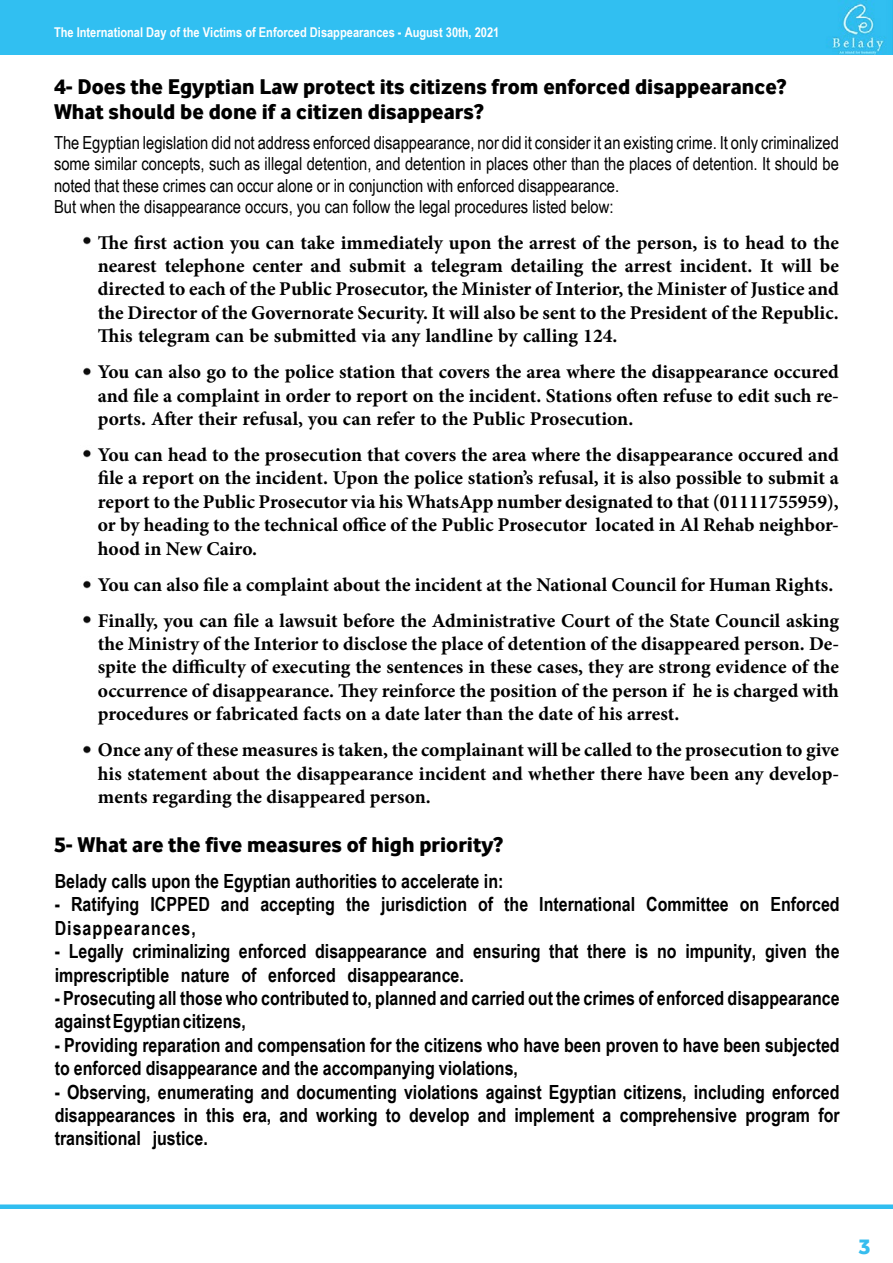
<style>
.page{position:relative;width:893px;height:1263px;background:#fff}
.page>*{position:absolute;margin:0;border:0;box-sizing:border-box;transform-origin:0 0}
.t1{font:21px/25.2px "Emad Dianae Xtra Regular";color:#000}
.t2{font:21px "Emad Dianae Xtra Regular";color:#37bdee}
.t3{font:700 19.5px/23.4px "Minion Pro";color:#000;text-align:justify}
.t4{font:700 19.5px/23.4px "Arial Narrow";color:#000}
.t5{font:18px/21.6px "Arial Narrow";color:#000}
.t6{font:700 13.5px "Arial Narrow";color:#fff}
</style>
<div class="page">
<div style="left:0;top:0;width:893px;height:54px;background:#31bff1"></div>
<div style="left:0;top:1204px;width:893px;height:5px;background:#30bef0"></div>
<img style="left:83px;top:236px;width:8px;height:9px">
<img style="left:83px;top:367px;width:8px;height:9px">
<img style="left:83px;top:449px;width:8px;height:9px">
<img style="left:83px;top:580px;width:8px;height:9px">
<img style="left:83px;top:615px;width:8px;height:9px">
<img style="left:83px;top:745px;width:8px;height:9px">
<p class="t6" style="left:54px;top:22px;width:447px">The International Day of the Victims of Enforced Disappearances - August 30th, 2021</p>
<p class="t1" style="left:54px;top:75px;width:734px">4- Does the Egyptian Law protect its citizens from enforced disappearance?<br>What should be done if a citizen disappears?</p>
<p class="t5" style="left:54px;top:131px;width:786px">The Egyptian legislation did not address enforced disappearance, nor did it consider it an existing crime. It only criminalized some similar concepts, such as illegal detention, and detention in places other than the places of detention. It should be noted that these crimes can occur alone or in conjunction with enforced disappearance.<br>But when the disappearance occurs, you can follow the legal procedures listed below:</p>
<p class="t3" style="left:98px;top:230px;width:743px">The first action you can take immediately upon the arrest of the person, is to head to the nearest telephone center and submit a telegram detailing the arrest incident. It will be directed to each of the Public Prosecutor, the Minister of Interior, the Minister of Justice and the Director of the Governorate Security. It will also be sent to the President of the Republic.<br>This telegram can be submitted via any landline by calling 124.</p>
<p class="t3" style="left:98px;top:360px;width:742px">You can also go to the police station that covers the area where the disappearance occured and file a complaint in order to report on the incident. Stations often refuse to edit such re&shy;ports. After their refusal, you can refer to the Public Prosecution.</p>
<p class="t3" style="left:98px;top:443px;width:742px">You can head to the prosecution that covers the area where the disappearance occured and file a report on the incident. Upon the police station’s refusal, it is also possible to submit a report to the Public Prosecutor via his WhatsApp number designated to that (01111755959), or by heading to the technical office of the Public Prosecutor located in Al Rehab neighbor&shy;hood in New Cairo.</p>
<p class="t3" style="left:98px;top:566px;width:742px;line-height:36px">You can also file a complaint about the incident at the National Council for Human Rights.<br>Finally, you can file a lawsuit before the Administrative Court of the State Council asking</p>
<p class="t3" style="left:98px;top:632px;width:743px">the Ministry of the Interior to disclose the place of detention of the disappeared person. De&shy;spite the difficulty of executing the sentences in these cases, they are strong evidence of the occurrence of disappearance. They reinforce the position of the person if he is charged with procedures or fabricated facts on a date later than the date of his arrest.</p>
<p class="t3" style="left:98px;top:738px;width:743px">Once any of these measures is taken, the complainant will be called to the prosecution to give his statement about the disappearance incident and whether there have been any develop&shy;ments regarding the disappeared person.</p>
<p class="t1" style="left:54px;top:833px;width:451px">5- What are the five measures of high priority?</p>
<p class="t4" style="left:55px;top:868px;width:450px">Belady calls upon the Egyptian authorities to accelerate in:</p>
<p class="t4" style="left:55px;top:892px;width:786px">- Ratifying ICPPED and accepting the jurisdiction of the International Committee on Enforced<br>Disappearances,</p>
<p class="t4" style="left:55px;top:939px;width:786px">- Legally criminalizing enforced disappearance and ensuring that there is no impunity, given the imprescriptible nature of enforced disappearance.</p>
<p class="t4" style="left:55px;top:985px;width:786px">- Prosecuting all those who contributed to, planned and carried out the crimes of enforced disappearance against Egyptian citizens,</p>
<p class="t4" style="left:55px;top:1032px;width:786px">- Providing reparation and compensation for the citizens who have been proven to have been subjected to enforced disappearance and the accompanying violations,</p>
<p class="t4" style="left:55px;top:1079px;width:786px;text-align:justify">- Observing, enumerating and documenting violations against Egyptian citizens, including enforced disappearances in this era, and working to develop and implement a comprehensive program for transitional justice.</p>
<p class="t2" style="left:858px;top:1232px;width:13px">3</p>
</div>
